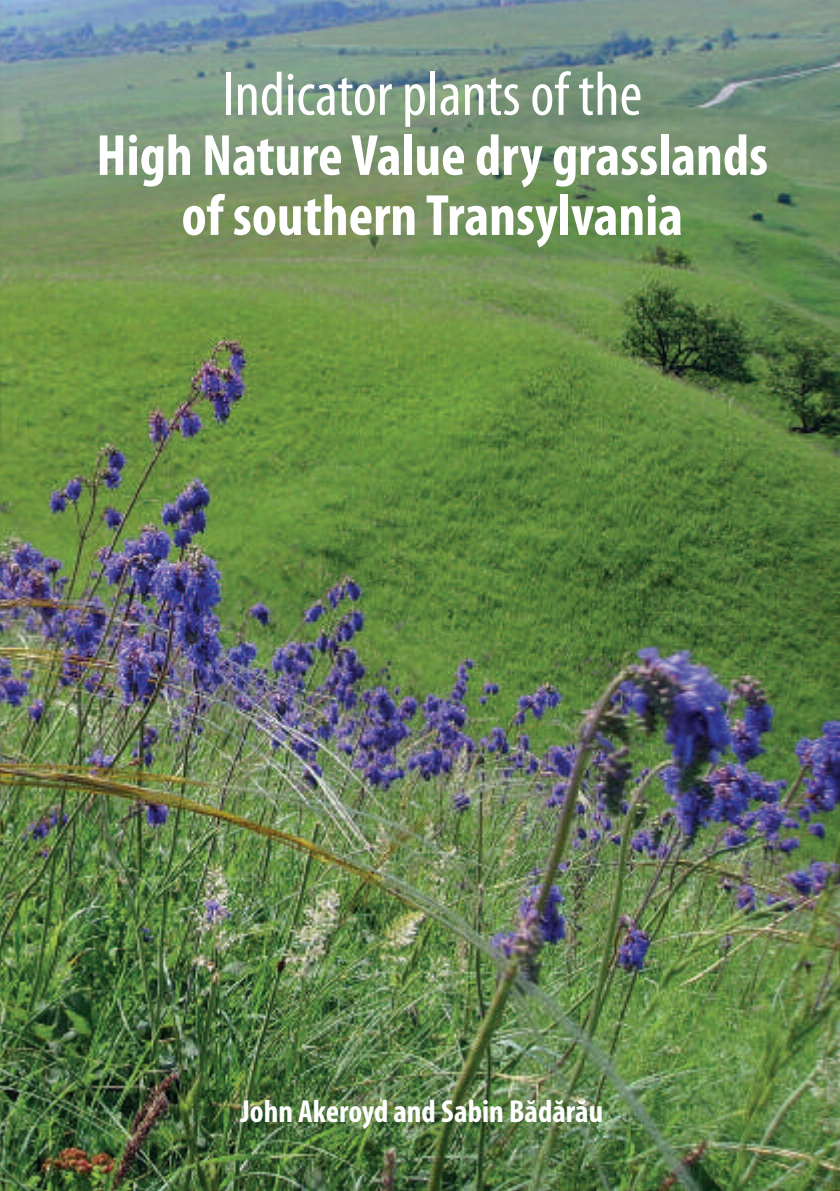
<style>
.page{position:relative;width:840px;height:1191px;background:#fff}
.page>*{position:absolute;margin:0;border:0;box-sizing:border-box;transform-origin:0 0}
.t1{font:condensed 62.4px "Myriad Pro";color:#fff}
.t2{font:700 condensed 58.6px/60px "Myriad Pro";color:#fff;text-align:center}
.t3{font:700 condensed 32px "Myriad Pro";color:#fff}
</style>
<div class="page">
<img style="left:0;top:0;width:839px;height:1191px">
<p class="t1" style="left:222px;top:72px;width:421px">Indicator plants of the</p>
<p class="t2" style="left:96px;top:130px;width:672px">High Nature Value dry grasslands of southern Transylvania</p>
<p class="t3" style="left:240px;top:1099px;width:364px">John Akeroyd and Sabin Bădărău</p>
</div>
